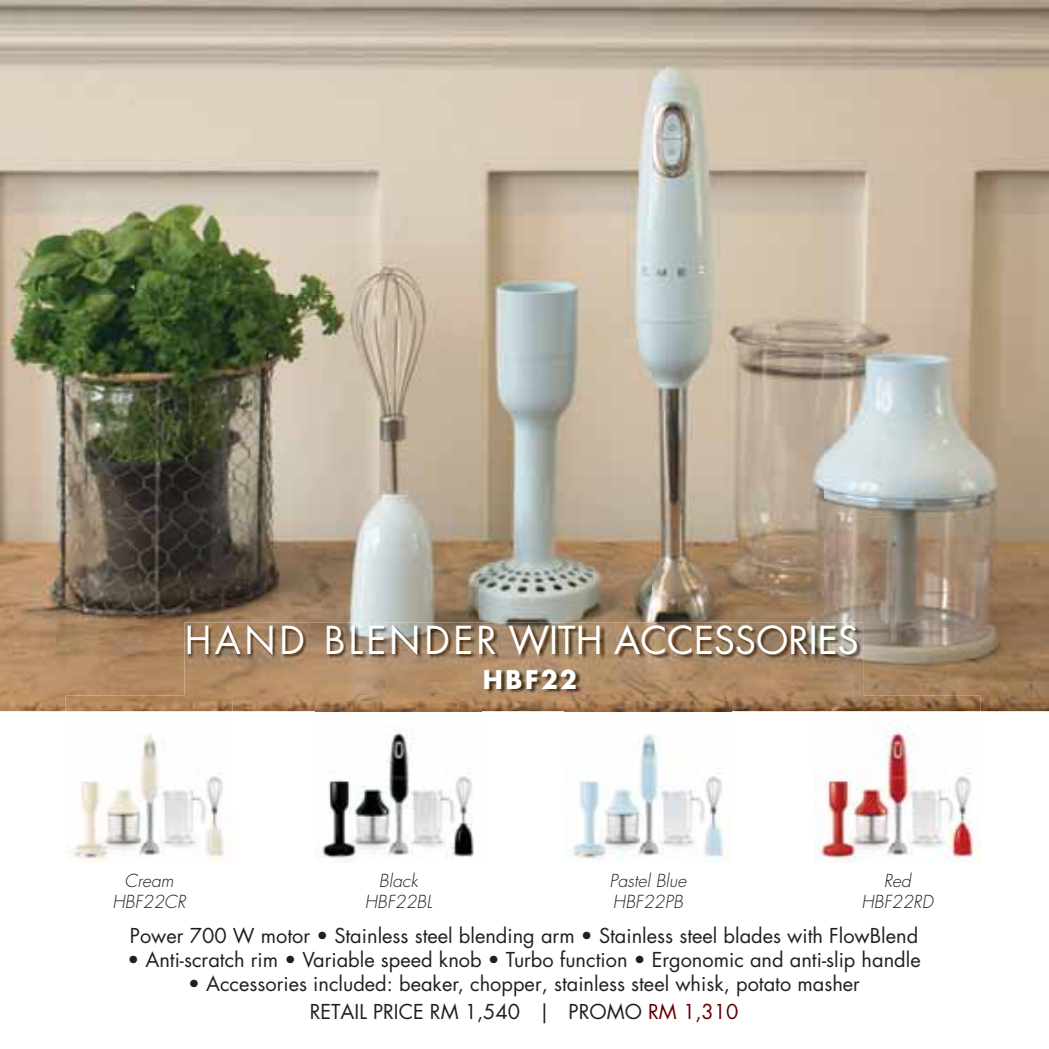
<style>
.page{position:relative;width:1049px;height:1049px;background:#fff}
.page>*{position:absolute;margin:0;border:0;box-sizing:border-box;transform-origin:0 0}
.t1{font:37.5px "Futura Std";color:#fff}
.t2{font:700 25px "Futura Std";letter-spacing:.095em;color:#fff}
.t3{font:20px/27.8px "Futura Std";color:#231f20;text-align:center}
.t4{font:italic 300 17.5px/21px "Futura Std";color:#231f20;text-align:center}
.s1{color:#650000}
</style>
<div class="page">
<img style="left:0;top:0;width:997px;height:628px">
<img style="left:997px;top:0;width:52px;height:711px">
<img style="left:0;top:628px;width:315px;height:83px">
<img style="left:482px;top:700px;width:82px;height:11px">
<img style="left:731px;top:628px;width:266px;height:83px">
<img style="left:315px;top:700px;width:167px;height:162px">
<img style="left:564px;top:700px;width:167px;height:162px">
<img style="left:66px;top:695px;width:166px;height:167px">
<img style="left:814px;top:695px;width:167px;height:167px">
<img style="left:184px;top:623px;width:679px;height:77px">
<img style="left:184px;top:695px;width:48px;height:5px">
<img style="left:814px;top:695px;width:49px;height:5px">
<h1 class="t1" style="left:185px;top:623px;width:675px">HAND BLENDER WITH ACCESSORIES</h1>
<p class="t2" style="left:483px;top:666px;width:96px">HBF22</p>
<p class="t4" style="left:112px;top:872px;width:75px">Cream<br>HBF22CR</p>
<p class="t4" style="left:365px;top:872px;width:69px">Black<br>HBF22BL</p>
<p class="t4" style="left:609px;top:872px;width:78px;text-align:left">Pastel Blue<br>HBF22PB</p>
<p class="t4" style="left:861px;top:872px;width:73px">Red<br>HBF22RD</p>
<p class="t3" style="left:130px;top:923px;width:790px">Power 700 W motor • Stainless steel blending arm • Stainless steel blades with FlowBlend</p>
<p class="t3" style="left:127px;top:947px;width:795px">• Anti-scratch rim • Variable speed knob • Turbo function • Ergonomic and anti-slip handle</p>
<p class="t3" style="left:188px;top:971px;width:673px">• Accessories included: beaker, chopper, stainless steel whisk, potato masher<br>RETAIL PRICE RM 1,540 | PROMO <span class="s1">RM 1,310</span></p>
</div>
